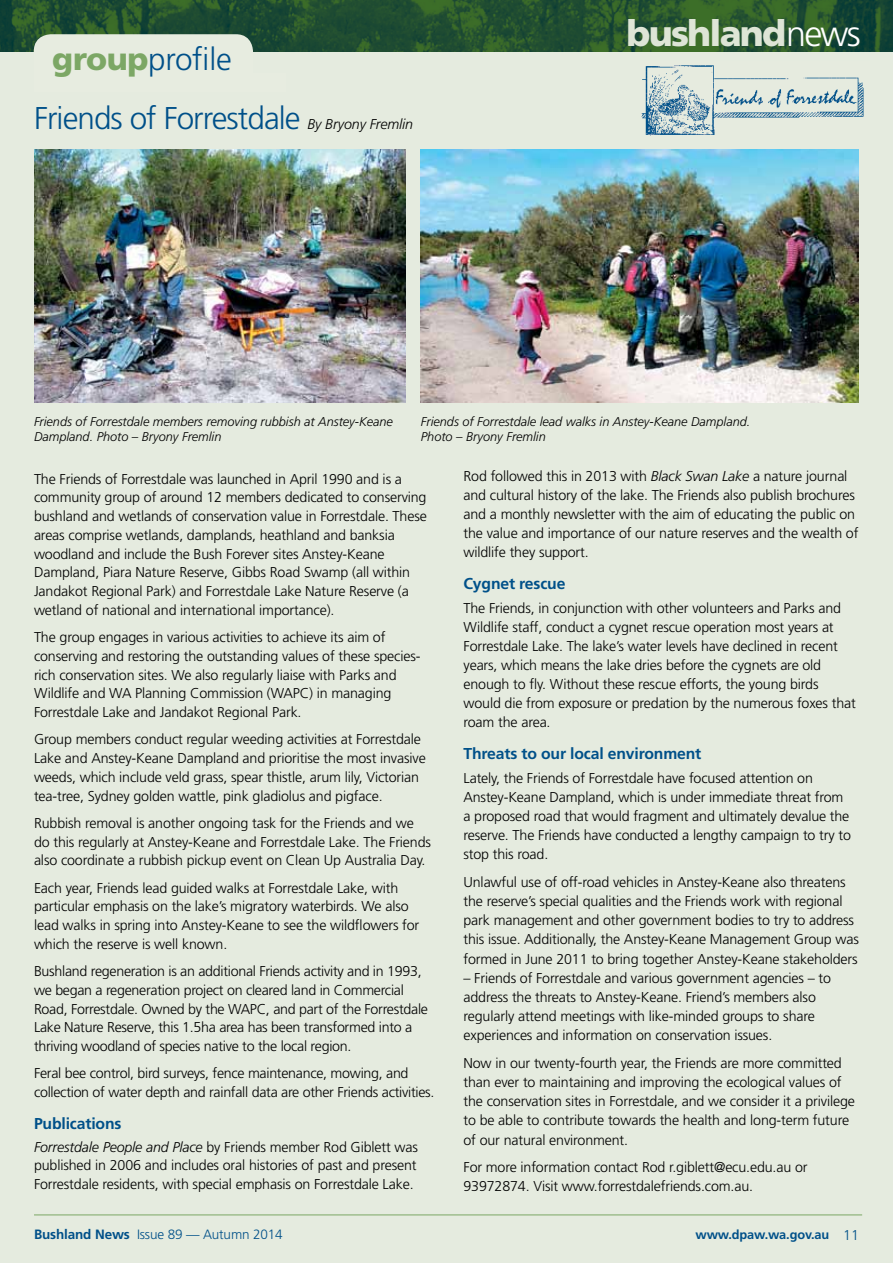
<style>
.page{position:relative;width:893px;height:1263px;background:#e5ebdf}
.page>*{position:absolute;margin:0;border:0;box-sizing:border-box;transform-origin:0 0}
.t1{font:900 36px "Frutiger";letter-spacing:-.05em;color:#dee5d6}
.t2{font:300 31.5px/58.3px "Frutiger";letter-spacing:-.03em;color:#005089}
.t3{font:700 15.75px "Frutiger";letter-spacing:-.01em;color:#005089}
.t4{font:300 14.25px/18.8px "Frutiger";letter-spacing:-.01em;color:#000}
.t5{font:300 13.5px "Frutiger";letter-spacing:-.01em;color:#005089}
.t6{font:italic 300 12.75px/15px "Frutiger";letter-spacing:-.005em;color:#000}
.t7{font:700 12.75px "Frutiger";letter-spacing:-.01em;color:#005089}
.s1{font-weight:900;color:#7ca765}
.s2{font-style:italic;font-size:14.25px;color:#000}
.s3{font-weight:300;color:#fff}
.s4{font-style:italic}
.s5{font-weight:700}
.s6{font-weight:300;font-size:14.25px}
</style>
<div class="page">
<svg style="left:0;top:0;width:893px;height:51px;background:#24532f"></svg>
<svg style="left:34px;top:34px;width:252px;height:18px"></svg>
<img style="left:421px;top:150px;width:438px;height:253px">
<img style="left:34px;top:150px;width:371px;height:253px">
<hr style="left:34px;top:1215px;width:828px;height:1px;background:#7ca765">
<img style="left:641px;top:65px;width:223px;height:71px">
<h2 class="t2" style="left:34px;top:31px;width:381px;text-indent:18px"><span class="s1">group</span>profile<br>Friends of Forrestdale <span class="s2">By Bryony Fremlin</span></h2>
<h1 class="t1" style="left:627px;top:11px;width:236px">bushland<span class="s3">news</span></h1>
<p class="t6" style="left:34px;top:414px;width:360px">Friends of Forrestdale members removing rubbish at Anstey-Keane<br>Dampland. Photo – Bryony Fremlin</p>
<p class="t6" style="left:421px;top:414px;width:331px">Friends of Forrestdale lead walks in Anstey-Keane Dampland.<br>Photo – Bryony Fremlin</p>
<p class="t4" style="left:34px;top:469px;width:394px">The Friends of Forrestdale was launched in April 1990 and is a community group of around 12 members dedicated to conserving bushland and wetlands of conservation value in Forrestdale. These areas comprise wetlands, damplands, heathland and banksia woodland and include the Bush Forever sites Anstey-Keane Dampland, Piara Nature Reserve, Gibbs Road Swamp (all within Jandakot Regional Park) and Forrestdale Lake Nature Reserve (a wetland of national and international importance).</p>
<p class="t4" style="left:34px;top:628px;width:388px">The group engages in various activities to achieve its aim of conserving and restoring the outstanding values of these species&shy;rich conservation sites. We also regularly liaise with Parks and Wildlife and WA Planning Commission (WAPC) in managing Forrestdale Lake and Jandakot Regional Park.</p>
<p class="t4" style="left:34px;top:730px;width:393px">Group members conduct regular weeding activities at Forrestdale Lake and Anstey-Keane Dampland and prioritise the most invasive weeds, which include veld grass, spear thistle, arum lily, Victorian tea-tree, Sydney golden wattle, pink gladiolus and pigface.</p>
<p class="t4" style="left:34px;top:814px;width:399px">Rubbish removal is another ongoing task for the Friends and we do this regularly at Anstey-Keane and Forrestdale Lake. The Friends also coordinate a rubbish pickup event on Clean Up Australia Day.</p>
<p class="t4" style="left:34px;top:878px;width:387px">Each year, Friends lead guided walks at Forrestdale Lake, with particular emphasis on the lake’s migratory waterbirds. We also lead walks in spring into Anstey-Keane to see the wildflowers for which the reserve is well known.</p>
<p class="t4" style="left:34px;top:962px;width:395px">Bushland regeneration is an additional Friends activity and in 1993, we began a regeneration project on cleared land in Commercial Road, Forrestdale. Owned by the WAPC, and part of the Forrestdale Lake Nature Reserve, this 1.5ha area has been transformed into a thriving woodland of species native to the local region.</p>
<p class="t4" style="left:34px;top:1064px;width:402px">Feral bee control, bird surveys, fence maintenance, mowing, and collection of water depth and rainfall data are other Friends activities.</p>
<p class="t3" style="left:34px;top:1114px;width:89px">Publications</p>
<p class="t4" style="left:34px;top:1137px;width:386px;text-align:justify"><span class="s4">Forrestdale People and Place</span> by Friends member Rod Giblett was published in 2006 and includes oral histories of past and present Forrestdale residents, with special emphasis on Forrestdale Lake.</p>
<p class="t4" style="left:463px;top:466px;width:396px;line-height:19.2px">Rod followed this in 2013 with <span class="s4">Black Swan Lake</span> a nature journal and cultural history of the lake. The Friends also publish brochures and a monthly newsletter with the aim of educating the public on the value and importance of our nature reserves and the wealth of wildlife they support.</p>
<p class="t3" style="left:463px;top:574px;width:103px">Cygnet rescue</p>
<p class="t4" style="left:463px;top:598px;width:394px;line-height:19.2px">The Friends, in conjunction with other volunteers and Parks and Wildlife staff, conduct a cygnet rescue operation most years at Forrestdale Lake. The lake’s water levels have declined in recent years, which means the lake dries before the cygnets are old enough to fly. Without these rescue efforts, the young birds would die from exposure or predation by the numerous foxes that roam the area.</p>
<p class="t3" style="left:463px;top:745px;width:239px">Threats to our local environment</p>
<p class="t4" style="left:463px;top:768px;width:389px;line-height:19.2px">Lately, the Friends of Forrestdale have focused attention on Anstey-Keane Dampland, which is under immediate threat from a proposed road that would fragment and ultimately devalue the reserve. The Friends have conducted a lengthy campaign to try to stop this road.</p>
<p class="t4" style="left:463px;top:873px;width:397px;line-height:19.2px">Unlawful use of off-road vehicles in Anstey-Keane also threatens the reserve’s special qualities and the Friends work with regional park management and other government bodies to try to address this issue. Additionally, the Anstey-Keane Management Group was formed in June 2011 to bring together Anstey-Keane stakeholders</p>
<p class="t4" style="left:463px;top:968px;width:369px;line-height:19.2px">– Friends of Forrestdale and various government agencies – to address the threats to Anstey-Keane. Friend’s members also regularly attend meetings with like-minded groups to share experiences and information on conservation issues.</p>
<p class="t4" style="left:463px;top:1053px;width:393px;line-height:19.2px">Now in our twenty-fourth year, the Friends are more committed than ever to maintaining and improving the ecological values of the conservation sites in Forrestdale, and we consider it a privilege to be able to contribute towards the health and long-term future of our natural environment.</p>
<p class="t4" style="left:463px;top:1158px;width:346px;line-height:19.2px">For more information contact Rod r.giblett@ecu.edu.au or<br>93972874. Visit www.forrestdalefriends.com.au.</p>
<p class="t5" style="left:34px;top:1227px;width:250px"><span class="s5">Bushland News</span> Issue 89 — Autumn 2014</p>
<p class="t7" style="left:695px;top:1226px;width:165px">www.dpaw.wa.gov.au <span class="s6">11</span></p>
</div>
